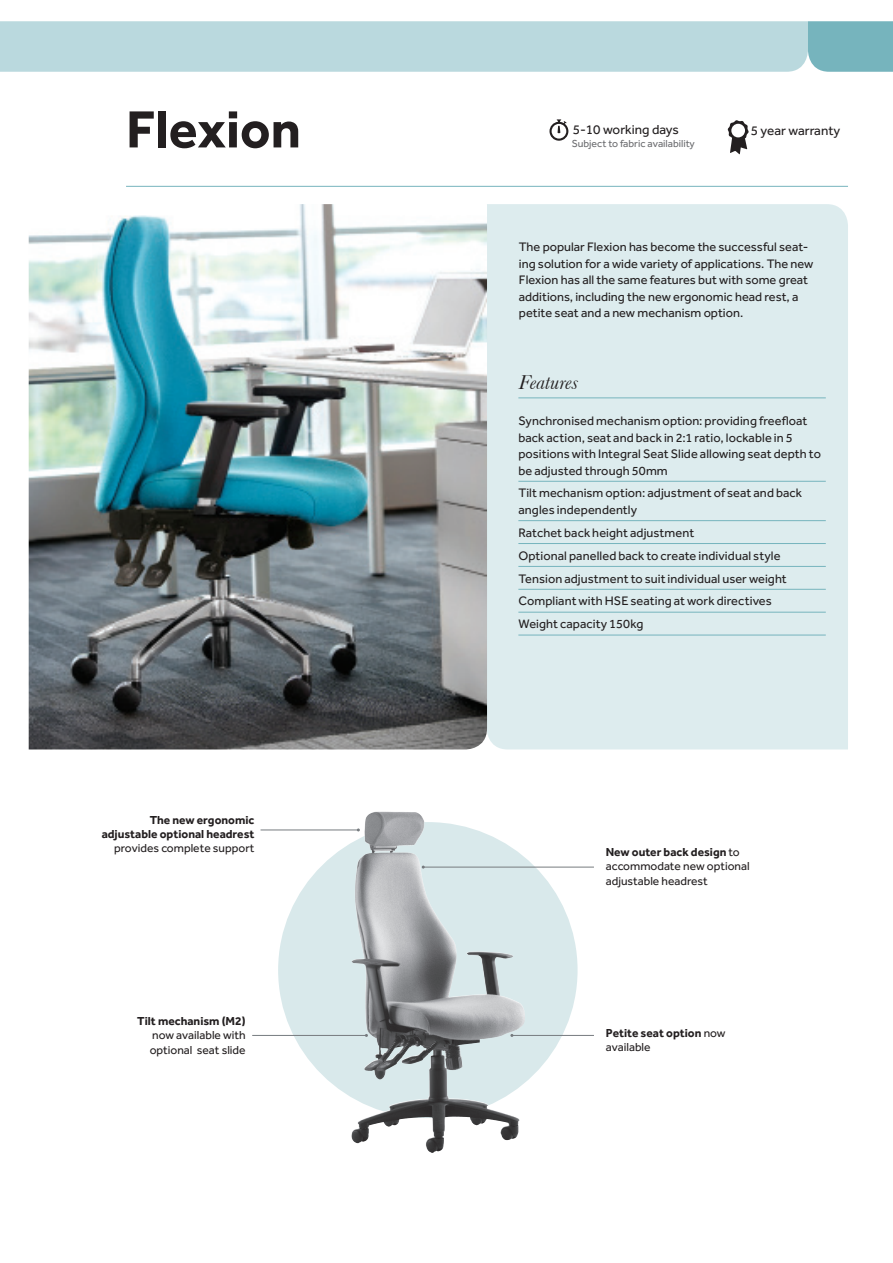
<style>
.page{position:relative;width:893px;height:1263px;background:#fff}
.page>*{position:absolute;margin:0;border:0;box-sizing:border-box;transform-origin:0 0}
.Product_Name{font:700 54px "Effra";color:#231f20}
.Features_header_w{font:italic 21px "Baskerville";color:#231f20}
.t1{font:13.5px "Effra";color:#231f20}
.t2{font:12.75px/16.5px "Effra";color:#231f20}
.t3{font:700 12px/14.4px "Effra";color:#231f20;text-align:right}
.t4{font:12px/14.4px "Effra";color:#231f20}
.t5{font:10.5px "Effra";color:#6c6d70}
.s1{font-weight:400}
.s2{font-weight:700}
</style>
<div class="page">
<div style="left:487px;top:204px;width:361px;height:545px;background:#ddecee"></div>
<svg style="left:278px;top:822px;width:300px;height:296px;background:#bec9cb"></svg>
<hr style="left:423px;top:867px;width:171px;height:1px;background:#767b7f">
<hr style="left:512px;top:1035px;width:82px;height:1px;background:#767b7f">
<hr style="left:252px;top:1035px;width:114px;height:1px;background:#767b7f">
<img style="left:364px;top:812px;width:18px;height:43px">
<hr style="left:126px;top:186px;width:722px;height:1px;background:#76b4bd">
<hr style="left:518px;top:397px;width:308px;height:1px;background:#76b4bd">
<hr style="left:518px;top:481px;width:308px;height:1px;background:#76b4bd">
<hr style="left:518px;top:520px;width:308px;height:1px;background:#76b4bd">
<hr style="left:518px;top:543px;width:308px;height:1px;background:#76b4bd">
<hr style="left:518px;top:566px;width:308px;height:1px;background:#76b4bd">
<hr style="left:518px;top:589px;width:308px;height:1px;background:#76b4bd">
<hr style="left:518px;top:612px;width:308px;height:1px;background:#76b4bd">
<hr style="left:518px;top:635px;width:308px;height:1px;background:#76b4bd">
<hr style="left:261px;top:829px;width:97px;height:1px;background:#767b7f">
<svg style="left:728px;top:120px;width:21px;height:34px"></svg>
<svg style="left:549px;top:119px;width:19px;height:22px"></svg>
<img style="left:29px;top:204px;width:458px;height:545px">
<svg style="left:0;top:21px;width:893px;height:51px;background:#b4d6db"></svg>
<p class="Product_Name" style="left:126px;top:97px;width:176px">Flexion</p>
<p class="t3" style="left:102px;top:812px;width:154px">The new ergonomic adjustable optional headrest <span class="s1">provides complete support</span></p>
<p class="t3" style="left:137px;top:1013px;width:110px">Tilt mechanism (M2) <span class="s1">now available with</span></p>
<p class="t4" style="left:150px;top:1042px;width:97px">optional seat slide</p>
<p class="t1" style="left:573px;top:122px;width:108px">5-10 working days</p>
<p class="t1" style="left:751px;top:122px;width:91px">5 year warranty</p>
<p class="t5" style="left:572px;top:137px;width:124px">Subject to fabric availability</p>
<p class="t2" style="left:519px;top:238px;width:296px">The popular Flexion has become the successful seat&shy;ing solution for a wide variety of applications. The new Flexion has all the same features but with some great additions, including the new ergonomic head rest, a petite seat and a new mechanism option.</p>
<p class="Features_header_w" style="left:518px;top:370px;width:61px">Features</p>
<p class="t2" style="left:518px;top:412px;width:304px">Synchronised mechanism option: providing freefloat back action, seat and back in 2:1 ratio, lockable in 5 positions with Integral Seat Slide allowing seat depth to be adjusted through 50mm</p>
<p class="t2" style="left:518px;top:485px;width:285px">Tilt mechanism option: adjustment of seat and back angles independently</p>
<p class="t2" style="left:518px;top:524px;width:177px">Ratchet back height adjustment</p>
<p class="t2" style="left:518px;top:547px;width:264px">Optional panelled back to create individual style</p>
<p class="t2" style="left:518px;top:570px;width:270px">Tension adjustment to suit individual user weight</p>
<p class="t2" style="left:518px;top:593px;width:255px">Compliant with HSE seating at work directives</p>
<p class="t2" style="left:518px;top:616px;width:126px">Weight capacity 150kg</p>
<p class="t4" style="left:606px;top:844px;width:145px"><span class="s2">New outer back design</span> to accommodate new optional adjustable headrest</p>
<p class="t3" style="left:606px;top:1025px;width:121px">Petite seat option <span class="s1">now</span></p>
<p class="t4" style="left:606px;top:1040px;width:46px">available</p>
</div>
